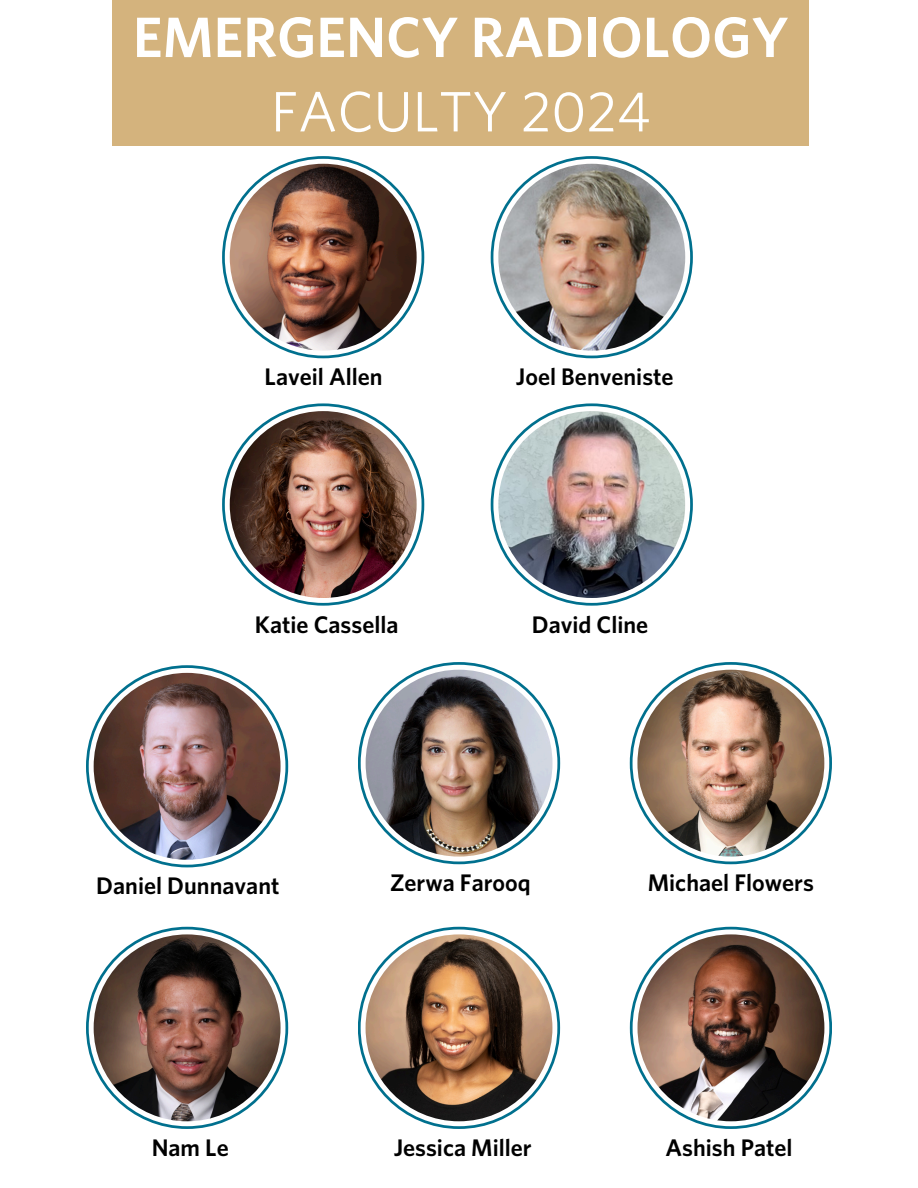
<style>
.page{position:relative;width:918px;height:1188px;background:#fff}
.page>*{position:absolute;margin:0;border:0;box-sizing:border-box;transform-origin:0 0}
.t1{font:600 57px "Whitney";color:#fff}
.t2{font:57px "Whitney";color:#fff}
.t3{font:600 24px "Whitney";color:#000}
</style>
<div class="page">
<div style="left:112px;top:0;width:697px;height:145px;background:#d4b37d"></div>
<svg style="left:222px;top:156px;width:202px;height:202px;background:#137a96"></svg>
<svg style="left:225px;top:159px;width:197px;height:197px"></svg>
<img style="left:230px;top:164px;width:187px;height:187px;border-radius:50%">
<svg style="left:491px;top:156px;width:202px;height:202px;background:#137a96"></svg>
<svg style="left:493px;top:159px;width:197px;height:197px"></svg>
<img style="left:498px;top:164px;width:187px;height:187px;border-radius:50%">
<svg style="left:222px;top:403px;width:202px;height:203px;background:#1e809b"></svg>
<svg style="left:225px;top:406px;width:197px;height:197px"></svg>
<img style="left:230px;top:411px;width:187px;height:187px;border-radius:50%">
<svg style="left:491px;top:403px;width:202px;height:203px;background:#1e809b"></svg>
<svg style="left:493px;top:406px;width:197px;height:197px"></svg>
<img style="left:498px;top:411px;width:187px;height:187px;border-radius:50%">
<svg style="left:86px;top:665px;width:202px;height:202px;background:#1b7f99"></svg>
<div style="left:89px;top:668px;width:196px;height:197px;background:#fff;border-radius:50%"></div>
<img style="left:94px;top:673px;width:187px;height:187px;border-radius:50%">
<svg style="left:358px;top:662px;width:202px;height:202px;background:#1b7f99"></svg>
<div style="left:361px;top:665px;width:196px;height:197px;background:#fff;border-radius:50%"></div>
<img style="left:366px;top:670px;width:187px;height:187px;border-radius:50%">
<svg style="left:630px;top:662px;width:202px;height:202px;background:#1b7f9a"></svg>
<svg style="left:633px;top:665px;width:196px;height:197px"></svg>
<img style="left:637px;top:670px;width:187px;height:187px;border-radius:50%">
<svg style="left:86px;top:927px;width:202px;height:202px;background:#1b7f9a"></svg>
<svg style="left:89px;top:929px;width:196px;height:197px"></svg>
<img style="left:94px;top:934px;width:187px;height:187px;border-radius:50%">
<svg style="left:358px;top:927px;width:202px;height:202px;background:#1b7f99"></svg>
<svg style="left:361px;top:929px;width:196px;height:197px"></svg>
<img style="left:366px;top:934px;width:186px;height:187px;border-radius:50%">
<svg style="left:630px;top:927px;width:202px;height:202px;background:#1b7f99"></svg>
<svg style="left:633px;top:929px;width:196px;height:197px"></svg>
<img style="left:638px;top:934px;width:186px;height:187px;border-radius:50%">
<h1 class="t1" style="left:133px;top:11px;width:657px">EMERGENCY RADIOLOGY</h1>
<p class="t2" style="left:271px;top:86px;width:381px">FACULTY 2024</p>
<p class="t3" style="left:265px;top:366px;width:120px">Laveil Allen</p>
<p class="t3" style="left:516px;top:366px;width:159px">Joel Benveniste</p>
<p class="t3" style="left:255px;top:613px;width:145px">Katie Cassella</p>
<p class="t3" style="left:532px;top:613px;width:118px">David Cline</p>
<p class="t3" style="left:96px;top:875px;width:185px">Daniel Dunnavant</p>
<p class="t3" style="left:390px;top:872px;width:142px">Zerwa Farooq</p>
<p class="t3" style="left:648px;top:872px;width:168px">Michael Flowers</p>
<p class="t3" style="left:152px;top:1137px;width:79px">Nam Le</p>
<p class="t3" style="left:394px;top:1137px;width:140px">Jessica Miller</p>
<p class="t3" style="left:666px;top:1137px;width:129px">Ashish Patel</p>
</div>
